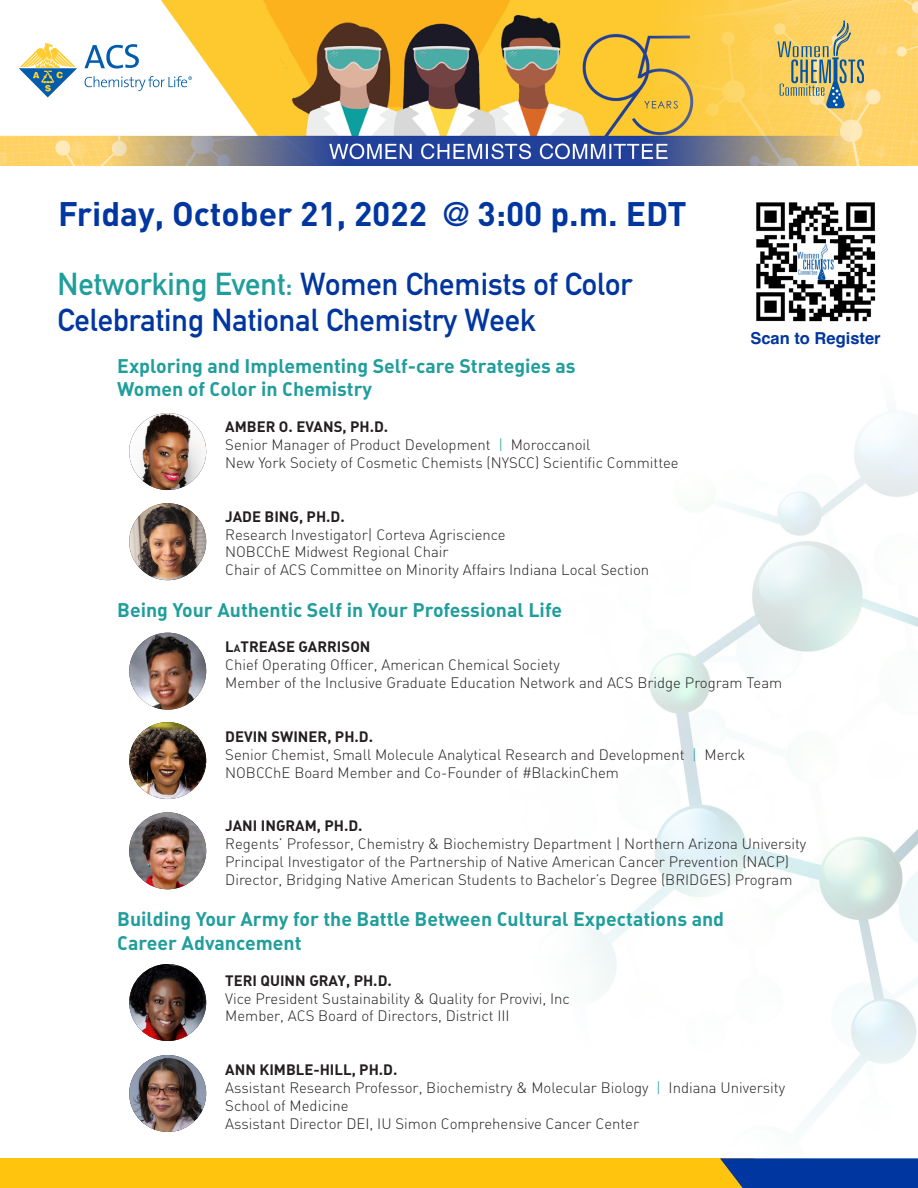
<style>
.page{position:relative;width:918px;height:1188px;background:#fff}
.page>*{position:absolute;margin:0;border:0;box-sizing:border-box;transform-origin:0 0}
.t1{font:700 33.6px "DIN";color:#0036a0}
.t2{font:700 31.35px/36.2px "DIN Alternate";color:#0036a0}
.t3{font:19.5px/23.4px "DIN Bold Alternate";color:#209e9c}
.t4{font:700 16.5px "Helvetica";color:#0036a0}
.t5{font:14.85px/17.9px "DIN Light Alternate";color:#231f20}
.t6{font:14.85px "DIN Bold Alternate";color:#231f20}
.s1{font-family:"DIN Alternate"}
.s2{color:#209e9c}
.s3{font-size:10.5px}
</style>
<div class="page">
<img style="left:572px;top:414px;width:346px;height:710px">
<img style="left:258px;top:0;width:334px;height:165px">
<img style="left:592px;top:0;width:326px;height:165px">
<img style="left:0;top:136px;width:408px;height:29px">
<svg style="left:0;top:0;width:258px;height:136px"></svg>
<svg style="left:778px;top:21px;width:86px;height:87px;background:#c7b876"></svg>
<img style="left:129px;top:413px;width:77px;height:77px;border-radius:38px">
<img style="left:129px;top:503px;width:77px;height:77px;border-radius:38px">
<img style="left:129px;top:633px;width:77px;height:77px;border-radius:38px">
<img style="left:129px;top:722px;width:77px;height:77px;border-radius:38px">
<img style="left:129px;top:812px;width:77px;height:77px;border-radius:38px">
<img style="left:129px;top:964px;width:77px;height:77px;border-radius:38px">
<img style="left:129px;top:1055px;width:77px;height:77px;border-radius:38px">
<div style="left:0;top:1158px;width:754px;height:30px;background:#fec40e"></div>
<svg style="left:720px;top:1158px;width:198px;height:30px;background:#114098"></svg>
<img style="left:756px;top:202px;width:120px;height:120px">
<p class="t1" style="left:58px;top:192px;width:630px">Friday, October 21, 2022 <span class="s1">@</span> 3:00 p.m. EDT</p>
<p class="t2" style="left:57px;top:264px;width:576px"><span class="s2">Networking Event:</span> Women Chemists of Color<br>Celebrating National Chemistry Week</p>
<p class="t4" style="left:750px;top:328px;width:132px">Scan to Register</p>
<p class="t3" style="left:117px;top:353px;width:460px">Exploring and Implementing Self-care Strategies as<br>Women of Color in Chemistry</p>
<p class="t6" style="left:225px;top:417px;width:165px">AMBER O. EVANS, PH.D.</p>
<p class="t5" style="left:225px;top:436px;width:367px">Senior Manager of Product Development <span class="s2">|</span> Moroccanoil</p>
<p class="t5" style="left:225px;top:454px;width:455px">New York Society of Cosmetic Chemists (NYSCC) Scientific Committee</p>
<p class="t6" style="left:225px;top:507px;width:121px">JADE BING, PH.D.</p>
<p class="t5" style="left:225px;top:525px;width:282px">Research Investigator| Corteva Agriscience</p>
<p class="t5" style="left:225px;top:543px;width:225px">NOBCChE Midwest Regional Chair</p>
<p class="t5" style="left:225px;top:561px;width:426px">Chair of ACS Committee on Minority Affairs Indiana Local Section</p>
<p class="t3" style="left:117px;top:597px;width:446px">Being Your Authentic Self in Your Professional Life</p>
<p class="t6" style="left:225px;top:637px;width:147px">L<span class="s3">a</span>TREASE GARRISON</p>
<p class="t5" style="left:225px;top:656px;width:336px">Chief Operating Officer, American Chemical Society</p>
<p class="t5" style="left:225px;top:674px;width:559px">Member of the Inclusive Graduate Education Network and ACS Bridge Program Team</p>
<p class="t6" style="left:225px;top:727px;width:149px">DEVIN SWINER, PH.D.</p>
<p class="t5" style="left:225px;top:745px;width:522px">Senior Chemist, Small Molecule Analytical Research and Development <span class="s2">|</span> Merck</p>
<p class="t5" style="left:225px;top:763px;width:395px">NOBCChE Board Member and Co-Founder of #BlackinChem</p>
<p class="t6" style="left:225px;top:816px;width:139px">JANI INGRAM, PH.D.</p>
<p class="t5" style="left:225px;top:835px;width:583px">Regents’ Professor, Chemistry &amp; Biochemistry Department | Northern Arizona University</p>
<p class="t5" style="left:225px;top:853px;width:565px">Principal Investigator of the Partnership of Native American Cancer Prevention (NACP)</p>
<p class="t5" style="left:225px;top:871px;width:569px">Director, Bridging Native American Students to Bachelor’s Degree (BRIDGES) Program</p>
<p class="t3" style="left:117px;top:907px;width:608px">Building Your Army for the Battle Between Cultural Expectations and<br>Career Advancement</p>
<p class="t6" style="left:225px;top:971px;width:168px">TERI QUINN GRAY, PH.D.</p>
<p class="t5" style="left:225px;top:989px;width:346px">Vice President Sustainability &amp; Quality for Provivi, Inc</p>
<p class="t5" style="left:225px;top:1007px;width:286px">Member, ACS Board of Directors, District III</p>
<p class="t6" style="left:225px;top:1060px;width:174px">ANN KIMBLE-HILL, PH.D.</p>
<p class="t5" style="left:225px;top:1079px;width:561px">Assistant Research Professor, Biochemistry &amp; Molecular Biology <span class="s2">|</span> Indiana University<br>School of Medicine</p>
<p class="t5" style="left:225px;top:1114px;width:415px">Assistant Director DEI, IU Simon Comprehensive Cancer Center</p>
</div>
